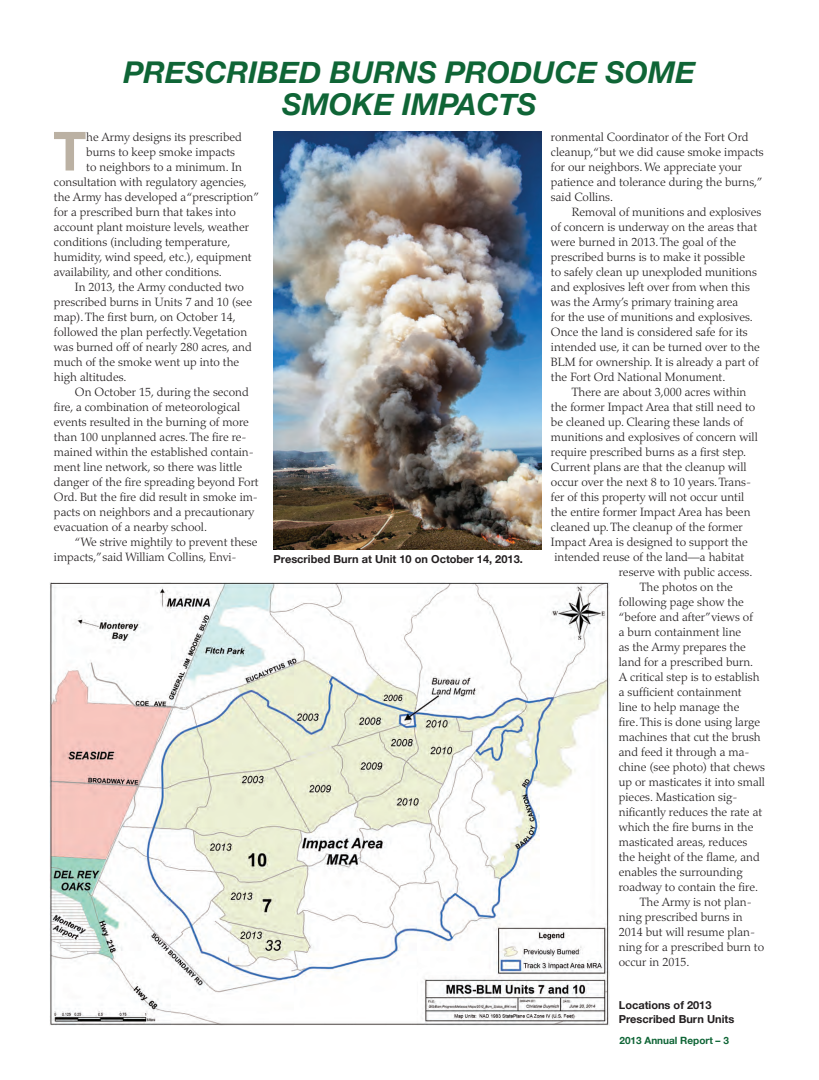
<style>
.page{position:relative;width:819px;height:1080px;background:#fff}
.page>*{position:absolute;margin:0;border:0;box-sizing:border-box;transform-origin:0 0}
.Body_text_no_indent{font:700 54px "Helvetica Neue";color:#bbb1a3}
.Head_30{font:italic 700 30px/32px "Helvetica Neue";color:#0f6536;text-align:center}
.Body_text{font:300 12px/15px "Palatino";color:#231f20}
.Body_text_no_indent-2{font:300 12px "Palatino";color:#231f20}
.t1{font:700 11px/13.2px "Helvetica Neue";color:#231f20}
.Page_Number{font:700 10px "Helvetica Neue";color:#0f6536}
</style>
<div class="page">
<img style="left:50px;top:583px;width:560px;height:443px">
<img style="left:274px;top:132px;width:268px;height:418px">
<p class="Head_30" style="left:124px;top:56px;width:573px">PRESCRIBED BURNS PRODUCE SOME<br>SMOKE IMPACTS</p>
<p class="Body_text_no_indent" style="left:53px;top:102px;width:35px">T</p>
<p class="Body_text_no_indent-2" style="left:86px;top:130px;width:157px">he Army designs its prescribed</p>
<p class="Body_text_no_indent-2" style="left:86px;top:145px;width:150px">burns to keep smoke impacts</p>
<p class="Body_text_no_indent-2" style="left:86px;top:160px;width:157px">to neighbors to a minimum. In</p>
<p class="Body_text_no_indent-2" style="left:54px;top:175px;width:194px">consultation with regulatory agencies,</p>
<p class="Body_text_no_indent-2" style="left:54px;top:190px;width:207px">the Army has developed a “prescription”</p>
<p class="Body_text_no_indent-2" style="left:54px;top:205px;width:183px">for a prescribed burn that takes into</p>
<p class="Body_text_no_indent-2" style="left:54px;top:220px;width:197px">account plant moisture levels, weather</p>
<p class="Body_text_no_indent-2" style="left:54px;top:235px;width:178px">conditions (including temperature,</p>
<p class="Body_text_no_indent-2" style="left:54px;top:250px;width:199px">humidity, wind speed, etc.), equipment</p>
<p class="Body_text_no_indent-2" style="left:54px;top:265px;width:169px">availability, and other conditions.</p>
<p class="Body_text" style="left:54px;top:279px;width:200px;text-indent:21px">In 2013, the Army conducted two prescribed burns in Units 7 and 10 (see map). The first burn, on October 14, followed the plan perfectly. Vegetation was burned off of nearly 280 acres, and much of the smoke went up into the high altitudes.</p>
<p class="Body_text" style="left:54px;top:384px;width:206px;text-indent:21px">On October 15, during the second fire, a combination of meteorological events resulted in the burning of more than 100 unplanned acres. The fire re&shy;mained within the established contain&shy;ment line network, so there was little danger of the fire spreading beyond Fort Ord. But the fire did result in smoke im&shy;pacts on neighbors and a precautionary evacuation of a nearby school.</p>
<p class="Body_text" style="left:54px;top:534px;width:205px;text-indent:21px">“We strive mightily to prevent these impacts,”said William Collins, Envi-</p>
<p class="t1" style="left:274px;top:552px;width:251px">Prescribed Burn at Unit 10 on October 14, 2013.</p>
<p class="Body_text" style="left:551px;top:129px;width:214px">ronmental Coordinator of the Fort Ord cleanup, “but we did cause smoke impacts for our neighbors. We appreciate your patience and tolerance during the burns,” said Collins.</p>
<p class="Body_text" style="left:551px;top:204px;width:212px;text-indent:21px">Removal of munitions and explosives of concern is underway on the areas that were burned in 2013. The goal of the prescribed burns is to make it possible<br>to safely clean up unexploded munitions and explosives left over from when this was the Army’s primary training area<br>for the use of munitions and explosives.<br>Once the land is considered safe for its intended use, it can be turned over to the BLM for ownership. It is already a part of the Fort Ord National Monument.</p>
<p class="Body_text" style="left:572px;top:384px;width:176px">There are about 3,000 acres within</p>
<p class="Body_text" style="left:551px;top:399px;width:206px">the former Impact Area that still need to</p>
<p class="Body_text" style="left:551px;top:414px;width:194px">be cleaned up. Clearing these lands of</p>
<p class="Body_text" style="left:551px;top:429px;width:208px">munitions and explosives of concern will</p>
<p class="Body_text" style="left:551px;top:444px;width:197px">require prescribed burns as a first step.</p>
<p class="Body_text" style="left:551px;top:459px;width:197px">Current plans are that the cleanup will</p>
<p class="Body_text" style="left:551px;top:474px;width:202px">occur over the next 8 to 10 years. Trans-</p>
<p class="Body_text" style="left:551px;top:489px;width:195px">fer of this property will not occur until</p>
<p class="Body_text" style="left:551px;top:504px;width:201px">the entire former Impact Area has been</p>
<p class="Body_text" style="left:551px;top:519px;width:193px">cleaned up. The cleanup of the former</p>
<p class="Body_text" style="left:551px;top:534px;width:198px">Impact Area is designed to support the</p>
<p class="Body_text" style="left:554px;top:549px;width:191px">intended reuse of the land—a habitat</p>
<p class="Body_text" style="left:619px;top:564px;width:135px">reserve with public access.</p>
<p class="Body_text" style="left:619px;top:579px;width:148px;text-indent:21px">The photos on the following page show the “before and after”views of<br>a burn containment line<br>as the Army prepares the land for a prescribed burn.<br>A critical step is to establish a sufficient containment<br>line to help manage the<br>fire. This is done using large machines that cut the brush and feed it through a ma&shy;chine (see photo) that chews up or masticates it into small pieces. Mastication sig&shy;nificantly reduces the rate at which the fire burns in the masticated areas, reduces the height of the flame, and enables the surrounding roadway to contain the fire.</p>
<p class="Body_text" style="left:619px;top:894px;width:147px;text-indent:21px">The Army is not plan&shy;ning prescribed burns in<br>2014 but will resume plan&shy;ning for a prescribed burn to occur in 2015.</p>
<p class="t1" style="left:619px;top:998px;width:117px">Locations of 2013<br>Prescribed Burn Units</p>
<p class="Page_Number" style="left:620px;top:1031px;width:111px">2013 Annual Report – 3</p>
</div>
